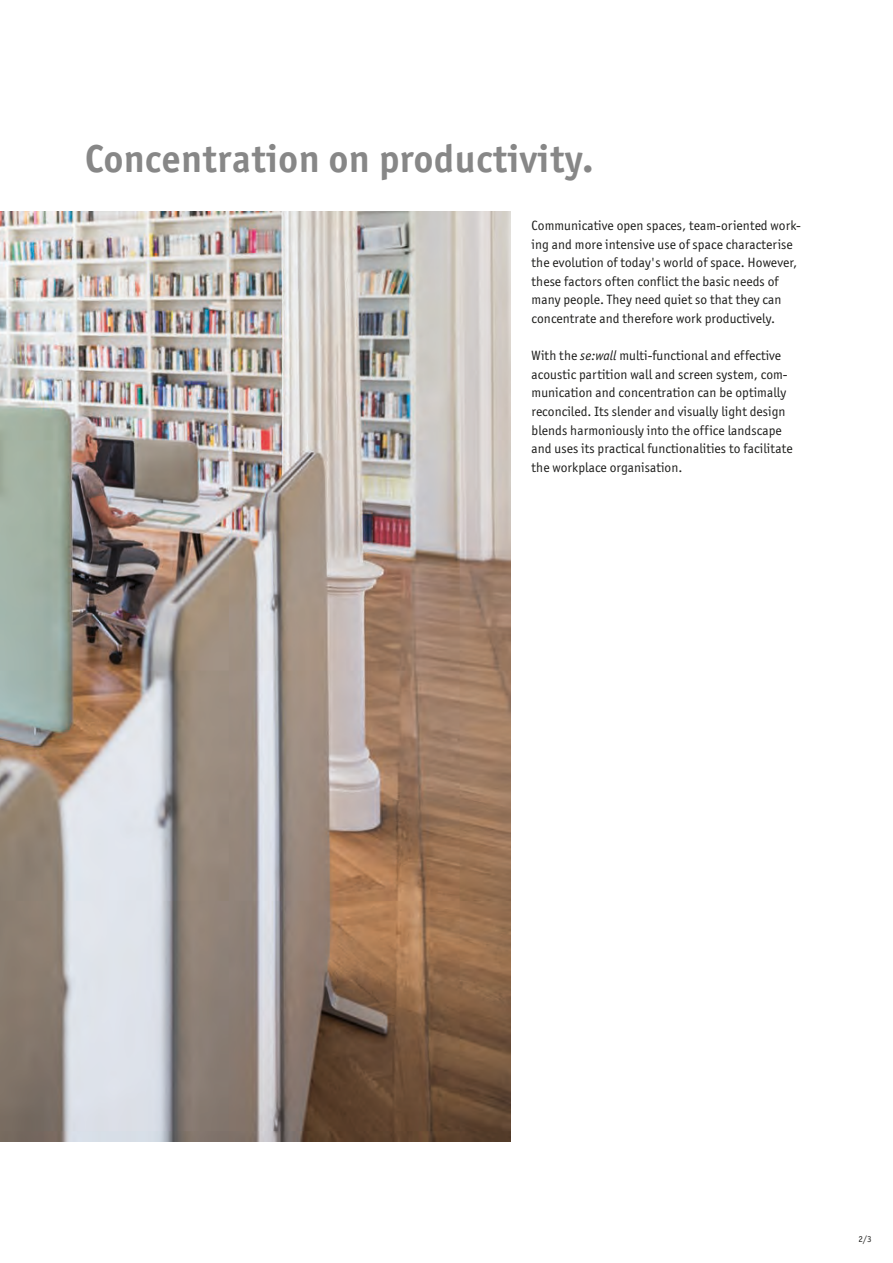
<style>
.page{position:relative;width:893px;height:1263px;background:#fff}
.page>*{position:absolute;margin:0;border:0;box-sizing:border-box;transform-origin:0 0}
.t1{font:700 39px "Officina San Itc T";letter-spacing:.015em;color:#878787}
.t2{font:13.5px/18.6px "Officina San Itc T";letter-spacing:.005em;color:#1d1d1b}
.t3{font:9px "Officina San Itc T";color:#1d1d1b}
.s1{font-style:italic}
</style>
<div class="page">
<img style="left:0;top:211px;width:510px;height:931px">
<h1 class="t1" style="left:85px;top:135px;width:510px">Concentration on productivity.</h1>
<p class="t2" style="left:531px;top:216px;width:271px">Communicative open spaces, team-oriented work&shy;ing and more intensive use of space characterise the evolution of today's world of space. However, these factors often conflict the basic needs of many people. They need quiet so that they can concentrate and therefore work productively.</p>
<p class="t2" style="left:531px;top:346px;width:263px">With the <span class="s1">se:wall</span> multi-functional and effective acoustic partition wall and screen system, com&shy;munication and concentration can be optimally reconciled. Its slender and visually light design blends harmoniously into the office landscape and uses its practical functionalities to facilitate the workplace organisation.</p>
<p class="t3" style="left:858px;top:1233px;width:15px">2/3</p>
</div>
